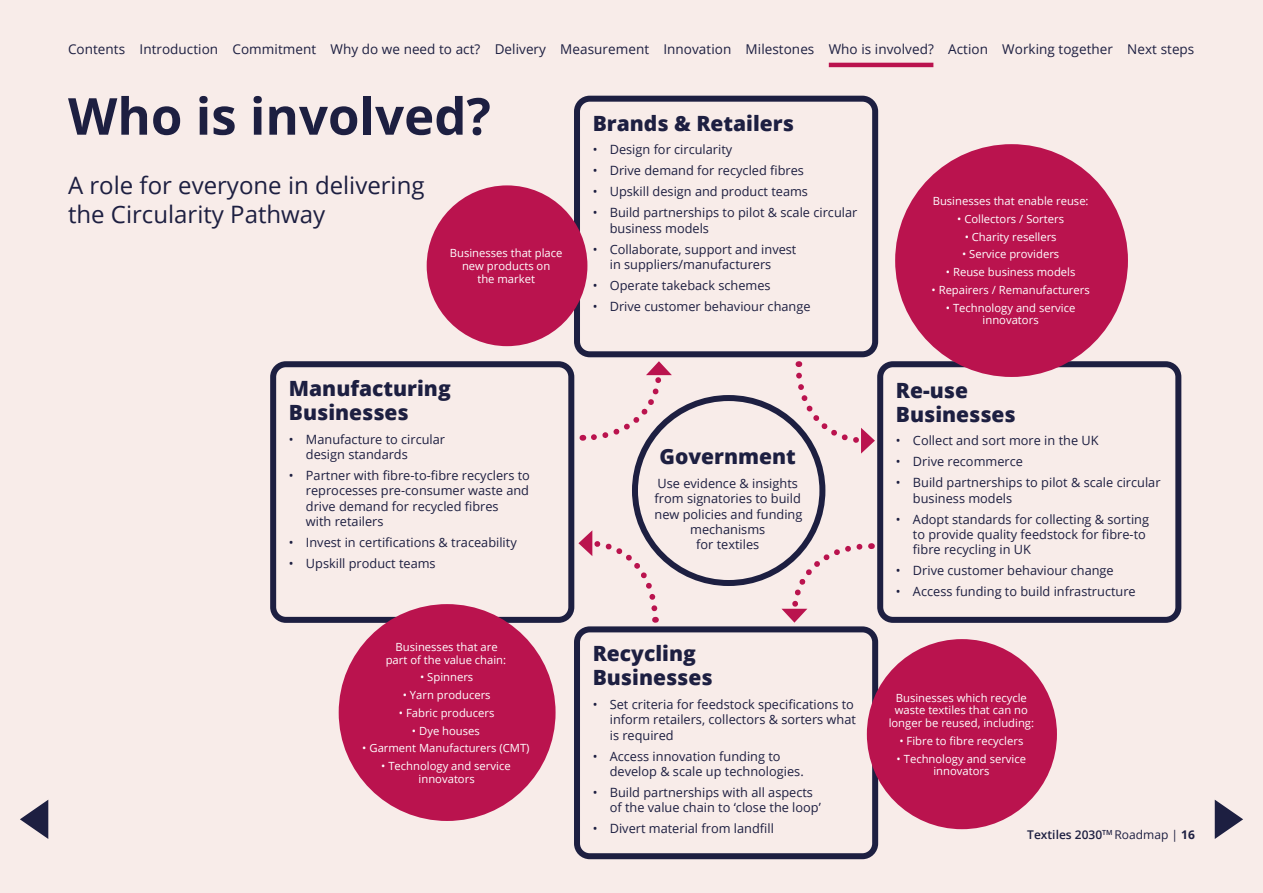
<style>
.page{position:relative;width:1263px;height:893px;background:#f8ece9}
.page>*{position:absolute;margin:0;border:0;box-sizing:border-box;transform-origin:0 0}
.t1{font:700 51px "Open Sans";color:#1d1f41}
.t2{font:24px/28.5px "Open Sans";color:#1d1f41}
.t3{font:800 21px/24px "Open Sans";color:#1d1f41}
.t4{font:13.5px "Open Sans";letter-spacing:.005em;color:#1d1f41}
.t5{font:12.75px/15.3px "Open Sans";color:#1d1f41}
.t6{font:600 12px "Open Sans";color:#1d1f41}
.t7{font:11.25px/12.8px "Open Sans";color:#fff;text-align:center}
.s1{font-weight:400}
.s2{font-weight:700}
</style>
<div class="page">
<svg style="left:20px;top:800px;width:28px;height:39px"></svg>
<svg style="left:1215px;top:800px;width:28px;height:39px"></svg>
<hr style="left:829px;top:63px;width:104px;height:4px;background:#ba134e">
<div style="left:632px;top:395px;width:193px;height:191px;border:6px solid #1d1f41;border-radius:50%"></div>
<div style="left:574px;top:96px;width:304px;height:261px;border:6px solid #1d1f41;border-radius:13px"></div>
<div style="left:877px;top:361px;width:304px;height:262px;border:6px solid #1d1f41;border-radius:13px"></div>
<div style="left:270px;top:361px;width:304px;height:262px;border:6px solid #1d1f41;border-radius:13px"></div>
<div style="left:574px;top:626px;width:304px;height:233px;border:6px solid #1d1f41;border-radius:13px"></div>
<div style="left:427px;top:185px;width:160px;height:161px;background:#ba134e;border-radius:50%"></div>
<div style="left:867px;top:639px;width:190px;height:190px;background:#ba134e;border-radius:50%"></div>
<div style="left:339px;top:604px;width:216px;height:217px;background:#ba134e;border-radius:50%"></div>
<div style="left:895px;top:144px;width:233px;height:233px;background:#ba134e;border-radius:50%"></div>
<svg style="left:582px;top:361px;width:90px;height:83px"></svg>
<svg style="left:781px;top:540px;width:91px;height:83px"></svg>
<svg style="left:793px;top:361px;width:82px;height:93px"></svg>
<svg style="left:578px;top:530px;width:83px;height:93px"></svg>
<p class="t4" style="left:68px;top:39px;width:1128px">Contents Introduction Commitment Why do we need to act? Delivery Measurement Innovation Milestones Who is involved? Action Working together Next steps</p>
<h1 class="t1" style="left:68px;top:80px;width:424px">Who is involved?</h1>
<h3 class="t3" style="left:593px;top:110px;width:203px">Brands &amp; Retailers</h3>
<p class="t5" style="left:593px;top:142px;width:141px">• Design for circularity</p>
<p class="t5" style="left:593px;top:163px;width:213px">• Drive demand for recycled fibres</p>
<p class="t5" style="left:593px;top:184px;width:217px">• Upskill design and product teams</p>
<p class="t5" style="left:610px;top:205px;width:249px;text-indent:-17px">• Build partnerships to pilot &amp; scale circular business models</p>
<p class="t5" style="left:610px;top:241px;width:188px;text-indent:-17px">• Collaborate, support and invest in suppliers/manufacturers</p>
<p class="t5" style="left:593px;top:277px;width:179px">• Operate takeback schemes</p>
<p class="t5" style="left:593px;top:298px;width:219px">• Drive customer behaviour change</p>
<h2 class="t2" style="left:68px;top:171px;width:358px">A role for everyone in delivering the Circularity Pathway</h2>
<p class="t7" style="left:933px;top:195px;width:157px">Businesses that enable reuse:</p>
<p class="t7" style="left:957px;top:212px;width:108px">• Collectors / Sorters</p>
<p class="t7" style="left:965px;top:230px;width:93px">• Charity resellers</p>
<p class="t7" style="left:962px;top:248px;width:99px">• Service providers</p>
<p class="t7" style="left:946px;top:265px;width:131px">• Reuse business models</p>
<p class="t7" style="left:931px;top:283px;width:160px">• Repairers / Remanufacturers</p>
<p class="t7" style="left:946px;top:301px;width:131px">• Technology and service innovators</p>
<p class="t7" style="left:450px;top:247px;width:114px">Businesses that place new products on<br>the market</p>
<h3 class="t3" style="left:289px;top:375px;width:163px">Manufacturing<br>Businesses</h3>
<p class="t5" style="left:306px;top:431px;width:141px;text-indent:-17px">• Manufacture to circular design standards</p>
<p class="t5" style="left:306px;top:468px;width:225px;text-indent:-17px">• Partner with fibre-to-fibre recyclers to reprocesses pre-consumer waste and drive demand for recycled fibres<br>with retailers</p>
<p class="t5" style="left:289px;top:534px;width:229px">• Invest in certifications &amp; traceability</p>
<p class="t5" style="left:289px;top:555px;width:148px">• Upskill product teams</p>
<p class="t7" style="left:386px;top:640px;width:122px">Businesses that are part of the value chain:</p>
<p class="t7" style="left:420px;top:671px;width:55px">• Spinners</p>
<p class="t7" style="left:403px;top:688px;width:89px">• Yarn producers</p>
<p class="t7" style="left:399px;top:706px;width:97px">• Fabric producers</p>
<p class="t7" style="left:412px;top:724px;width:69px">• Dye houses</p>
<p class="t7" style="left:362px;top:741px;width:169px">• Garment Manufacturers (CMT)</p>
<p class="t7" style="left:381px;top:759px;width:131px">• Technology and service innovators</p>
<h3 class="t3" style="left:659px;top:443px;width:138px">Government</h3>
<p class="t5" style="left:654px;top:475px;width:149px;text-align:center">Use evidence &amp; insights from signatories to build new policies and funding mechanisms<br>for textiles</p>
<h3 class="t3" style="left:593px;top:640px;width:121px">Recycling<br>Businesses</h3>
<p class="t5" style="left:610px;top:696px;width:248px;text-indent:-17px">• Set criteria for feedstock specifications to inform retailers, collectors &amp; sorters what is required</p>
<p class="t5" style="left:610px;top:748px;width:195px;text-indent:-17px">• Access innovation funding to develop &amp; scale up technologies.</p>
<p class="t5" style="left:610px;top:784px;width:213px;text-indent:-17px">• Build partnerships with all aspects of the value chain to ‘close the loop’</p>
<p class="t5" style="left:593px;top:821px;width:183px">• Divert material from landfill</p>
<h3 class="t3" style="left:896px;top:377px;width:121px">Re-use<br>Businesses</h3>
<p class="t5" style="left:896px;top:433px;width:204px">• Collect and sort more in the UK</p>
<p class="t5" style="left:896px;top:454px;width:129px">• Drive recommerce</p>
<p class="t5" style="left:913px;top:475px;width:249px;text-indent:-17px">• Build partnerships to pilot &amp; scale circular business models</p>
<p class="t5" style="left:913px;top:511px;width:238px;text-indent:-17px">• Adopt standards for collecting &amp; sorting to provide quality feedstock for fibre-to fibre recycling in UK</p>
<p class="t5" style="left:896px;top:563px;width:219px">• Drive customer behaviour change</p>
<p class="t5" style="left:896px;top:584px;width:241px">• Access funding to build infrastructure</p>
<p class="t7" style="left:889px;top:691px;width:147px">Businesses which recycle waste textiles that can no longer be reused, including:</p>
<p class="t7" style="left:899px;top:734px;width:125px">• Fibre to fibre recyclers</p>
<p class="t7" style="left:897px;top:752px;width:131px">• Technology and service innovators</p>
<p class="t6" style="left:1027px;top:826px;width:169px">Textiles 2030<sup>TM</sup> <span class="s1">Roadmap |</span> <span class="s2">16</span></p>
</div>
